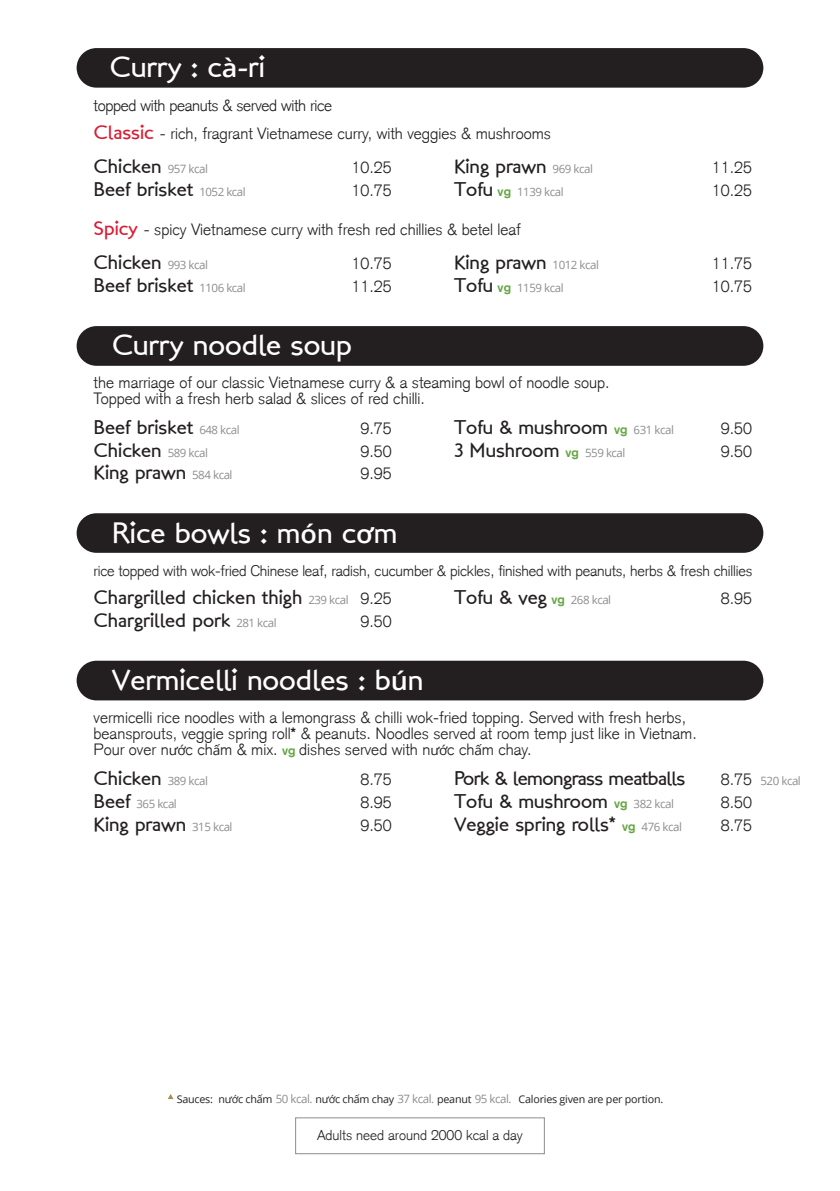
<style>
.page{position:relative;width:840px;height:1191px;background:#fff}
.page>*{position:absolute;margin:0;border:0;box-sizing:border-box;transform-origin:0 0}
.Section_-_Heading{font:30px "London Between";color:#fff}
.Dish_-_Title{font:20px "London Between";color:#231f20}
.Dish_-_Title-2{font:20px "London Between";letter-spacing:-.025em;color:#231f20}
.Dish_-_Description{font:300 16px/16px "Basic Commercial LT";color:#231f20}
.Dish_-_Title-3{font:300 16px "Basic Commercial LT";color:#231f20}
.Prices{font:300 16px "Basic Commercial LT";color:#231f20}
.Section_-_Descriptio{font:300 16px "Basic Commercial LT";letter-spacing:-.02em;color:#231f20}
.Section_-_Descriptio-2{font:300 15px "Basic Commercial LT";letter-spacing:-.01em;color:#231f20}
.Section_-_Descriptio-3{font:300 14px "Basic Commercial LT";color:#231f20}
.Dish_-_Title-4{font:11.6px "Open Sans";letter-spacing:-.04em;color:#8b8d90}
.Dish_-_Option{font:10.6px "Open Sans";letter-spacing:-.02em;color:#231f20}
.s1{font-family:"Open Sans";font-weight:600;font-size:25.4px}
.s2{font-family:"London Between";font-weight:400;font-size:20px;color:#dc1a32}
.s3{font-family:"Open Sans";font-size:11.6px;color:#8b8d90}
.s4{font-family:"London Between";font-size:20px;color:#231f20}
.s5{font-family:"Basic Commercial LT";font-weight:700;font-size:13px;color:#66a644}
.s6{font-weight:700}
.s7{font-family:"Open Sans";font-weight:400;font-size:13.4px}
.s8{font-weight:700;font-size:13px;color:#66a644}
.s9{font-family:"Basic Commercial LT";font-weight:700}
.s10{font-size:11.6px;color:#8b8d90}
</style>
<div class="page">
<div style="left:77px;top:48px;width:686px;height:40px;background:#231f20;border-radius:20px"></div>
<svg style="left:168px;top:1094px;width:5px;height:5px"></svg>
<div style="left:295px;top:1117px;width:249px;height:37px;border:1px solid #8b8d90"></div>
<div style="left:77px;top:513px;width:686px;height:40px;background:#231f20;border-radius:20px"></div>
<div style="left:77px;top:660px;width:686px;height:40px;background:#231f20;border-radius:20px"></div>
<div style="left:77px;top:326px;width:686px;height:40px;background:#231f20;border-radius:20px"></div>
<p class="Section_-_Heading" style="left:110px;top:49px;width:157px">Curry : c<span class="s1">à</span>-ri</p>
<p class="Section_-_Descriptio" style="left:94px;top:96px;width:240px">topped with peanuts &amp; served with rice</p>
<p class="Dish_-_Title-3" style="left:94px;top:124px;width:458px"><span class="s2">Classic</span> - rich, fragrant Vietnamese curry, with veggies &amp; mushrooms</p>
<p class="Dish_-_Title" style="left:94px;top:154px;width:116px">Chicken <span class="s3">957 kcal</span></p>
<p class="Dish_-_Title" style="left:94px;top:176px;width:154px">Beef brisket <span class="s3">1052 kcal</span></p>
<p class="Prices" style="left:351px;top:158px;width:42px">10.25</p>
<p class="Prices" style="left:351px;top:181px;width:42px">10.75</p>
<p class="Dish_-_Title" style="left:454px;top:154px;width:140px">King prawn <span class="s3">969 kcal</span></p>
<p class="Dish_-_Title-4" style="left:454px;top:183px;width:111px"><span class="s4">Tofu</span> <span class="s5">vg</span> 1139 kcal</p>
<p class="Prices" style="left:711px;top:158px;width:42px">11.25</p>
<p class="Prices" style="left:711px;top:181px;width:42px">10.25</p>
<p class="Dish_-_Title-3" style="left:94px;top:220px;width:428px"><span class="s2">Spicy</span> - spicy Vietnamese curry with fresh red chillies &amp; betel leaf</p>
<p class="Dish_-_Title" style="left:94px;top:250px;width:116px">Chicken <span class="s3">993 kcal</span></p>
<p class="Dish_-_Title" style="left:94px;top:273px;width:154px">Beef brisket <span class="s3">1106 kcal</span></p>
<p class="Prices" style="left:351px;top:254px;width:42px">10.75</p>
<p class="Prices" style="left:351px;top:277px;width:42px">11.25</p>
<p class="Dish_-_Title" style="left:454px;top:250px;width:146px">King prawn <span class="s3">1012 kcal</span></p>
<p class="Dish_-_Title-4" style="left:454px;top:280px;width:111px"><span class="s4">Tofu</span> <span class="s5">vg</span> 1159 kcal</p>
<p class="Prices" style="left:711px;top:254px;width:42px">11.75</p>
<p class="Prices" style="left:711px;top:277px;width:42px">10.75</p>
<p class="Section_-_Heading" style="left:112px;top:327px;width:242px">Curry noodle soup</p>
<p class="Dish_-_Description" style="left:94px;top:375px;width:517px">the marriage of our classic Vietnamese curry &amp; a steaming bowl of noodle soup.<br>Topped with a fresh herb salad &amp; slices of red chilli.</p>
<p class="Dish_-_Title" style="left:94px;top:415px;width:147px">Beef brisket <span class="s3">648 kcal</span></p>
<p class="Dish_-_Title" style="left:94px;top:437px;width:116px">Chicken <span class="s3">589 kcal</span></p>
<p class="Dish_-_Title" style="left:94px;top:460px;width:140px">King prawn <span class="s3">584 kcal</span></p>
<p class="Prices" style="left:360px;top:419px;width:33px">9.75</p>
<p class="Prices" style="left:360px;top:441px;width:33px">9.50</p>
<p class="Prices" style="left:360px;top:464px;width:33px">9.95</p>
<p class="Section_-_Heading" style="left:112px;top:514px;width:287px">Rice bowls : m<span class="s1">ó</span>n c<span class="s1">ơ</span>m</p>
<p class="Dish_-_Title" style="left:454px;top:415px;width:221px">Tofu &amp; mushroom <span class="s5">vg</span> <span class="s3">631 kcal</span></p>
<p class="Dish_-_Title" style="left:454px;top:437px;width:173px">3 Mushroom <span class="s5">vg</span> <span class="s3">559 kcal</span></p>
<p class="Prices" style="left:720px;top:419px;width:33px">9.50</p>
<p class="Prices" style="left:720px;top:441px;width:33px">9.50</p>
<p class="Section_-_Descriptio-2" style="left:94px;top:561px;width:660px">rice topped with wok-fried Chinese leaf, radish, cucumber &amp; pickles, finished with peanuts, herbs &amp; fresh chillies</p>
<p class="Dish_-_Title" style="left:94px;top:585px;width:256px">Chargrilled chicken thigh <span class="s3">239 kcal</span></p>
<p class="Dish_-_Title" style="left:94px;top:607px;width:184px">Chargrilled pork <span class="s3">281 kcal</span></p>
<p class="Dish_-_Title" style="left:454px;top:585px;width:158px">Tofu &amp; veg <span class="s5">vg</span> <span class="s3">268 kcal</span></p>
<p class="Prices" style="left:360px;top:589px;width:33px">9.25</p>
<p class="Prices" style="left:720px;top:589px;width:33px">8.95</p>
<p class="Prices" style="left:360px;top:612px;width:33px">9.50</p>
<p class="Section_-_Heading" style="left:112px;top:661px;width:313px">Vermicelli noodles : b<span class="s1">ú</span>n</p>
<p class="Dish_-_Description" style="left:94px;top:709px;width:604px">vermicelli rice noodles with a lemongrass &amp; chilli wok-fried topping. Served with fresh herbs, beansprouts, veggie spring roll<span class="s6">*</span> &amp; peanuts. Noodles served at room temp just like in Vietnam.<br>Pour over n<span class="s7">ướ</span>c ch<span class="s7">ấ</span>m &amp; mix. <span class="s8">vg</span> dishes served with n<span class="s7">ướ</span>c ch<span class="s7">ấ</span>m chay.</p>
<p class="Dish_-_Title" style="left:94px;top:766px;width:116px">Chicken <span class="s3">389 kcal</span></p>
<p class="Dish_-_Title-4" style="left:94px;top:796px;width:85px"><span class="s4">Beef</span> 365 kcal</p>
<p class="Dish_-_Title" style="left:94px;top:811px;width:140px">King prawn <span class="s3">315 kcal</span></p>
<p class="Prices" style="left:360px;top:770px;width:33px">8.75</p>
<p class="Prices" style="left:360px;top:793px;width:33px">8.95</p>
<p class="Prices" style="left:360px;top:816px;width:33px">9.50</p>
<p class="Dish_-_Title-2" style="left:454px;top:766px;width:233px">Pork &amp; lemongrass meatballs</p>
<p class="Dish_-_Title" style="left:454px;top:789px;width:221px">Tofu &amp; mushroom <span class="s5">vg</span> <span class="s3">382 kcal</span></p>
<p class="Dish_-_Title" style="left:454px;top:811px;width:229px">Veggie spring rolls<span class="s9">*</span> <span class="s5">vg</span> <span class="s3">476 kcal</span></p>
<p class="Prices" style="left:720px;top:770px;width:33px">8.75</p>
<p class="Prices" style="left:720px;top:793px;width:33px">8.50</p>
<p class="Prices" style="left:720px;top:816px;width:33px">8.75</p>
<p class="Dish_-_Title-4" style="left:760px;top:773px;width:42px">520 kcal</p>
<p class="Dish_-_Option" style="left:177px;top:1092px;width:487px">Sauces: nước chấm <span class="s10">50 kcal.</span> nước chấm chay <span class="s10">37 kcal.</span> peanut <span class="s10">95 kcal.</span> Calories given are per portion.</p>
<p class="Section_-_Descriptio-3" style="left:317px;top:1127px;width:207px">Adults need around 2000 kcal a day</p>
</div>
